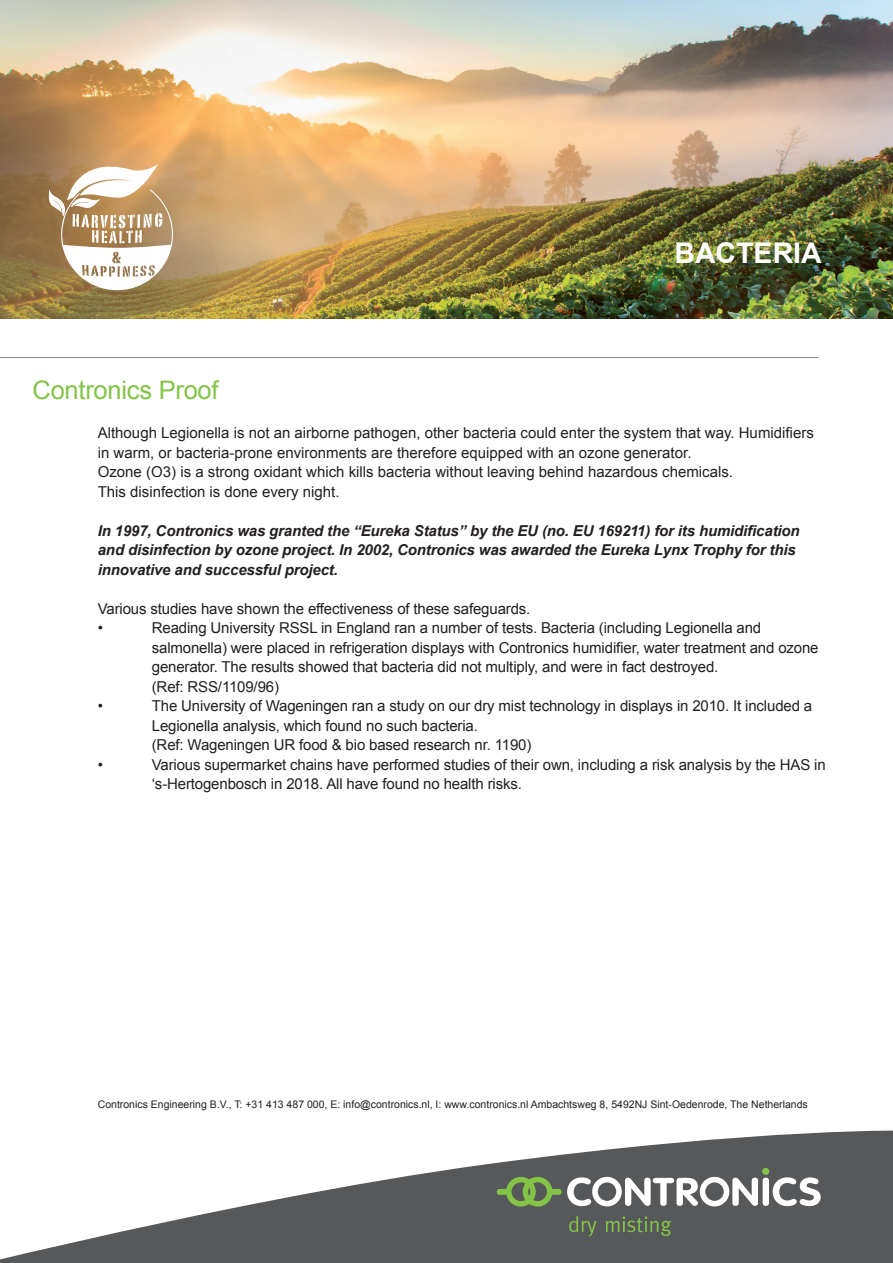
<style>
.page{position:relative;width:893px;height:1263px;background:#fff}
.page>*{position:absolute;margin:0;border:0;box-sizing:border-box;transform-origin:0 0}
.t1{font:700 28.5px "Arial";color:#fff}
.t2{font:25.5px "Arial";letter-spacing:-.01em;color:#83c447}
.t3{font:15px/19.5px "Arial";letter-spacing:-.01em;color:#231f20}
.t4{font:italic 700 15px/19.5px "Arial";letter-spacing:-.01em;color:#231f20}
.t5{font:10.5px "Arial";color:#231f20}
</style>
<div class="page">
<svg style="left:0;top:1130px;width:893px;height:133px;fill:#57585a"></svg>
<img style="left:0;top:0;width:893px;height:319px">
<hr style="left:0;top:357px;width:818px;height:1px;background:#808285">
<svg style="left:47px;top:155px;width:126px;height:135px"></svg>
<div style="left:762px;top:1168px;width:7px;height:7px;background:#83c447;border-radius:50%"></div>
<div style="left:763px;top:1177px;width:6px;height:29px;background:#fff;border-radius:3px"></div>
<svg style="left:773px;top:1177px;width:48px;height:29px"></svg>
<svg style="left:497px;top:1177px;width:261px;height:29px"></svg>
<svg style="left:569px;top:1216px;width:27px;height:20px"></svg>
<svg style="left:606px;top:1216px;width:65px;height:20px"></svg>
<h2 class="t2" style="left:33px;top:373px;width:188px">Contronics Proof</h2>
<h1 class="t1" style="left:674px;top:234px;width:149px">BACTERIA</h1>
<p class="t3" style="left:98px;top:423px;width:717px">Although Legionella is not an airborne pathogen, other bacteria could enter the system that way. Humidifiers in warm, or bacteria-prone environments are therefore equipped with an ozone generator.<br>Ozone (O3) is a strong oxidant which kills bacteria without leaving behind hazardous chemicals.<br>This disinfection is done every night.</p>
<p class="t4" style="left:98px;top:521px;width:703px">In 1997, Contronics was granted the “Eureka Status” by the EU (no. EU 169211) for its humidification and disinfection by ozone project. In 2002, Contronics was awarded the Eureka Lynx Trophy for this innovative and successful project.</p>
<p class="t3" style="left:98px;top:599px;width:434px">Various studies have shown the effectiveness of these safeguards. •</p>
<p class="t3" style="left:152px;top:618px;width:668px">Reading University RSSL in England ran a number of tests. Bacteria (including Legionella and salmonella) were placed in refrigeration displays with Contronics humidifier, water treatment and ozone generator. The results showed that bacteria did not multiply, and were in fact destroyed.<br>(Ref: RSS/1109/96)</p>
<p class="t3" style="left:98px;top:696px;width:7px">•</p>
<p class="t3" style="left:152px;top:696px;width:662px">The University of Wageningen ran a study on our dry mist technology in displays in 2010. It included a<br>Legionella analysis, which found no such bacteria.<br>(Ref: Wageningen UR food &amp; bio based research nr. 1190)</p>
<p class="t3" style="left:98px;top:755px;width:7px">•</p>
<p class="t3" style="left:152px;top:755px;width:675px">Various supermarket chains have performed studies of their own, including a risk analysis by the HAS in ‘s-Hertogenbosch in 2018. All have found no health risks.</p>
<p class="t5" style="left:98px;top:1097px;width:711px">Contronics Engineering B.V., T: +31 413 487 000, E: info@contronics.nl, I: www.contronics.nl Ambachtsweg 8, 5492NJ Sint-Oedenrode, The Netherlands</p>
</div>
